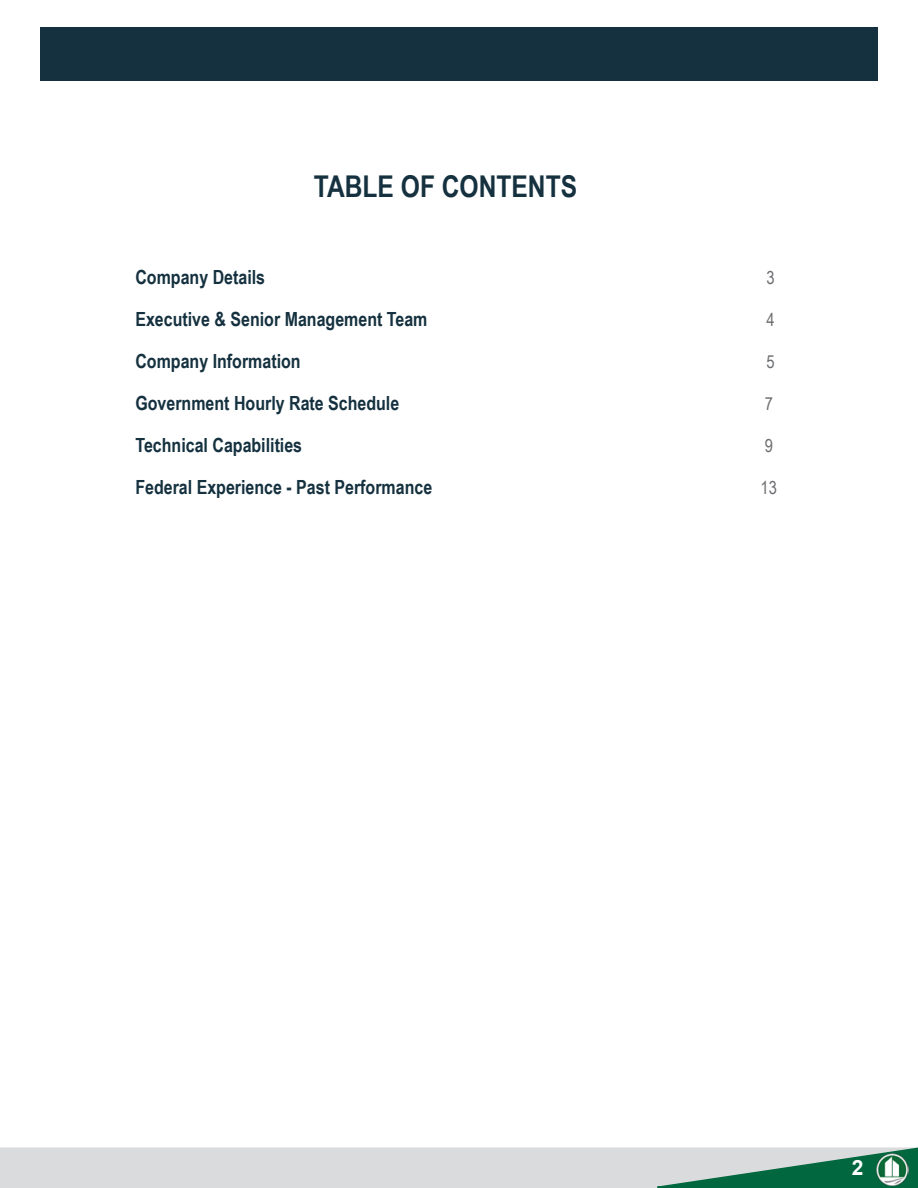
<style>
.page{position:relative;width:918px;height:1188px;background:#fff}
.page>*{position:absolute;margin:0;border:0;box-sizing:border-box;transform-origin:0 0}
.t1{font:700 30px "Arial Narrow";color:#15313f}
.t2{font:700 21px "Arial";color:#fff}
.t3{font:700 19.5px "Arial Narrow";color:#15313f}
.t4{font:18px "Arial Narrow";color:#6d6e71}
</style>
<div class="page">
<div style="left:40px;top:27px;width:838px;height:53px;background:#15313f"></div>
<div style="left:0;top:1148px;width:918px;height:40px;background:#dadbdc"></div>
<svg style="left:637px;top:1147px;width:281px;height:41px"></svg>
<img style="left:876px;top:1154px;width:32px;height:31px">
<h1 class="t1" style="left:314px;top:164px;width:265px">TABLE OF CONTENTS</h1>
<p class="t3" style="left:135px;top:262px;width:131px">Company Details</p>
<p class="t4" style="left:766px;top:264px;width:10px">3</p>
<p class="t3" style="left:135px;top:304px;width:294px">Executive &amp; Senior Management Team</p>
<p class="t4" style="left:766px;top:306px;width:10px">4</p>
<p class="t3" style="left:135px;top:346px;width:167px">Company Information</p>
<p class="t4" style="left:766px;top:348px;width:10px">5</p>
<p class="t3" style="left:135px;top:388px;width:265px">Government Hourly Rate Schedule</p>
<p class="t4" style="left:765px;top:390px;width:10px">7</p>
<p class="t3" style="left:135px;top:430px;width:168px">Technical Capabilities</p>
<p class="t4" style="left:765px;top:432px;width:10px">9</p>
<p class="t3" style="left:135px;top:472px;width:298px">Federal Experience - Past Performance</p>
<p class="t4" style="left:761px;top:474px;width:18px">13</p>
<p class="t2" style="left:852px;top:1153px;width:13px">2</p>
</div>
